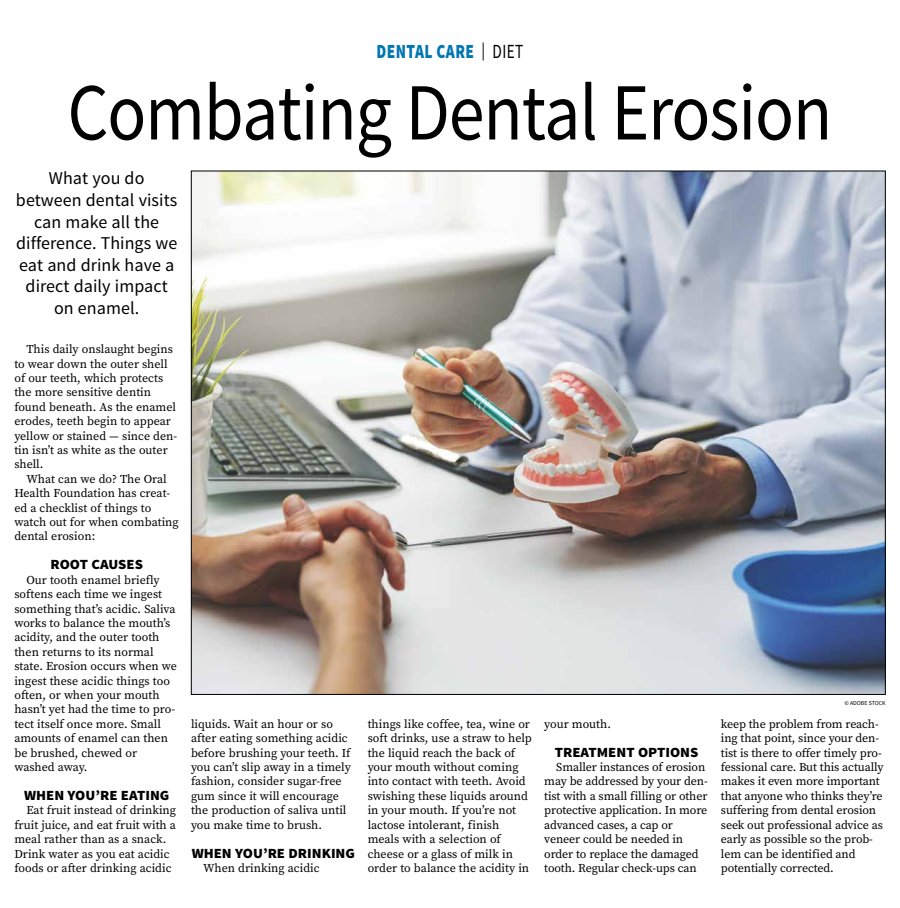
<style>
.page{position:relative;width:900px;height:908px;background:#fff}
.page>*{position:absolute;margin:0;border:0;box-sizing:border-box;transform-origin:0 0}
.t1{font:81px "Source Sans Pro";letter-spacing:-.015em;color:#000;scale:.89 1}
.t2{font:900 20px "Source Sans Pro";letter-spacing:.025em;color:#0077b1;scale:.77 1}
.t3{font:18px/21.6px "Source Sans Pro";letter-spacing:.005em;color:#000;text-align:center}
.t4{font:900 14px "Source Sans Pro";color:#000;scale:1.05 1}
.t5{font:12px/14.4px "Source Serif Pro";color:#000}
.t6{font:6px "Source Sans Pro";color:#000}
.s1{font-weight:400;font-size:18px;color:#000}
.s2{font-weight:400;color:#000}
</style>
<div class="page">
<img style="left:193px;top:173px;width:691px;height:519px">
<h2 class="t2" style="left:377px;top:39px;width:192px">DENTAL CARE <span class="s1">|</span> <span class="s2">DIET</span></h2>
<h1 class="t1" style="left:68px;top:62px;width:861px">Combating Dental Erosion</h1>
<h3 class="t3" style="left:16px;top:168px;width:163px">What you do between dental visits can make all the difference. Things we eat and drink have a direct daily impact on enamel.</h3>
<p class="t5" style="left:14px;top:342px;width:164px;text-indent:12px">This daily onslaught begins to wear down the outer shell of our teeth, which protects the more sensitive dentin found beneath. As the enamel erodes, teeth begin to appear yellow or stained — since den&shy;tin isn’t as white as the outer shell.</p>
<p class="t5" style="left:14px;top:471px;width:166px;text-indent:12px">What can we do? The Oral<br>Health Foundation has creat&shy;ed a checklist of things to watch out for when combating dental erosion:</p>
<p class="t4" style="left:50px;top:555px;width:90px">ROOT CAUSES</p>
<p class="t5" style="left:14px;top:572px;width:164px;text-indent:12px">Our tooth enamel briefly softens each time we ingest something that’s acidic. Saliva works to balance the mouth’s acidity, and the outer tooth then returns to its normal state. Erosion occurs when we ingest these acidic things too often, or when your mouth hasn’t yet had the time to pro&shy;tect itself once more. Small amounts of enamel can then be brushed, chewed or washed away.</p>
<p class="t4" style="left:24px;top:785px;width:140px">WHEN YOU’RE EATING</p>
<p class="t5" style="left:14px;top:802px;width:163px;text-indent:12px">Eat fruit instead of drinking fruit juice, and eat fruit with a meal rather than as a snack.<br>Drink water as you eat acidic foods or after drinking acidic</p>
<p class="t5" style="left:191px;top:716px;width:161px">liquids. Wait an hour or so after eating something acidic before brushing your teeth. If you can’t slip away in a timely fashion, consider sugar-free gum since it will encourage the production of saliva until you make time to brush.</p>
<p class="t4" style="left:192px;top:843px;width:157px">WHEN YOU’RE DRINKING</p>
<p class="t5" style="left:203px;top:860px;width:118px">When drinking acidic</p>
<p class="t5" style="left:368px;top:716px;width:166px">things like coffee, tea, wine or soft drinks, use a straw to help the liquid reach the back of your mouth without coming into contact with teeth. Avoid swishing these liquids around in your mouth. If you’re not lactose intolerant, finish meals with a selection of cheese or a glass of milk in order to balance the acidity in</p>
<p class="t5" style="left:544px;top:716px;width:68px">your mouth.</p>
<p class="t4" style="left:555px;top:742px;width:138px">TREATMENT OPTIONS</p>
<p class="t5" style="left:544px;top:759px;width:165px;text-indent:12px">Smaller instances of erosion may be addressed by your den&shy;tist with a small filling or other protective application. In more advanced cases, a cap or veneer could be needed in order to replace the damaged tooth. Regular check-ups can</p>
<p class="t6" style="left:844px;top:699px;width:43px">© ADOBE STOCK</p>
<p class="t5" style="left:721px;top:716px;width:164px">keep the problem from reach&shy;ing that point, since your den&shy;tist is there to offer timely pro&shy;fessional care. But this actually makes it even more important that anyone who thinks they’re suffering from dental erosion seek out professional advice as early as possible so the prob&shy;lem can be identified and potentially corrected.</p>
</div>
